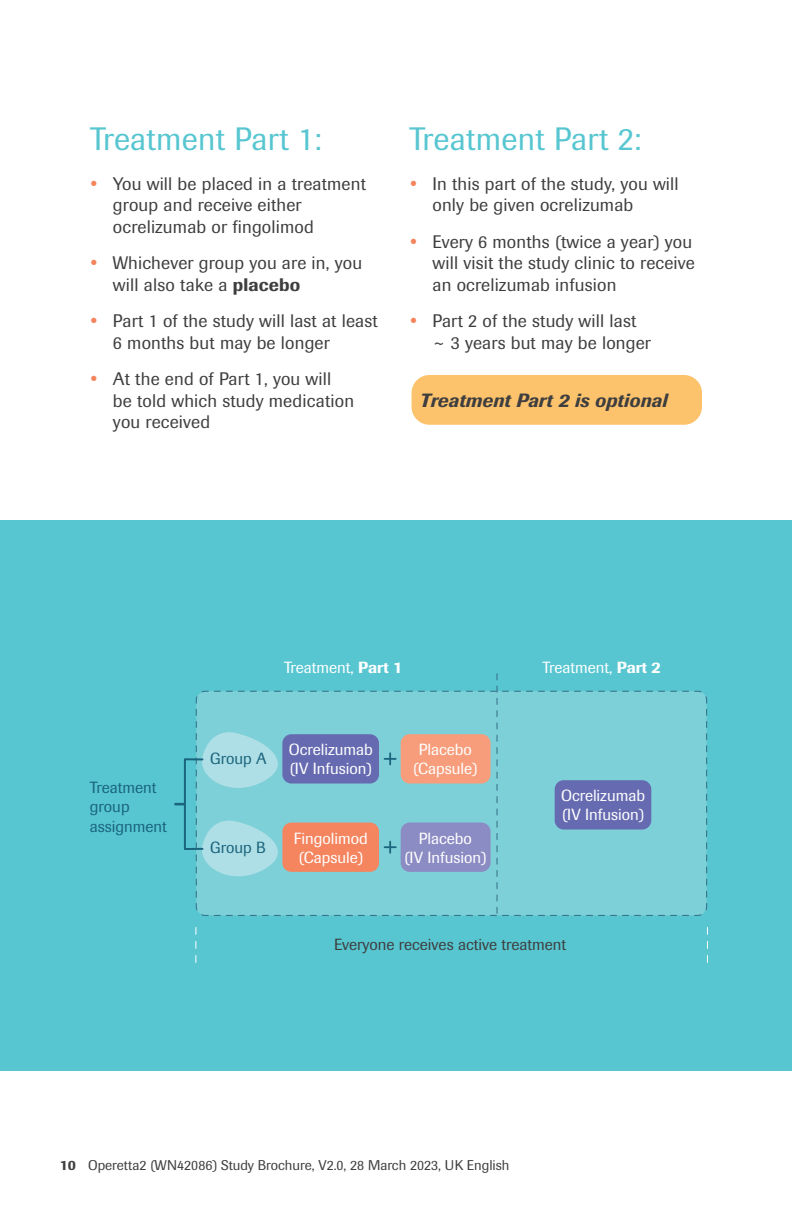
<style>
.page{position:relative;width:792px;height:1224px;background:#fff}
.page>*{position:absolute;margin:0;border:0;box-sizing:border-box;transform-origin:0 0}
.t1{font:32px "Imago";letter-spacing:.01em;color:#57c6d1}
.t2{font:italic 500 19px "Imago";letter-spacing:.01em;color:#3e3e3f}
.t3{font:18px/21.6px "Imago";letter-spacing:.01em;color:#3e3e3f}
.t4{font:16px/19.2px "Imago";color:#fff}
.t5{font:16px/19.2px "Imago";color:#1a647d}
.t6{font:16px "Imago";color:#3e3e3f}
.t7{font:14px "Imago";color:#3e3e3f}
.s1{font-weight:500}
</style>
<div class="page">
<div style="left:0;top:520px;width:792px;height:550px;background:#57c6d1"></div>
<svg style="left:692px;top:690px;width:16px;height:226px;background:#77cbd4"></svg>
<div style="left:412px;top:375px;width:290px;height:50px;background:#fdc36c;border-radius:18px"></div>
<svg style="left:174px;top:674px;width:518px;height:242px;background:#82c0cb"></svg>
<svg style="left:195px;top:927px;width:1px;height:36px"></svg>
<svg style="left:707px;top:927px;width:1px;height:36px"></svg>
<h1 class="t1" style="left:90px;top:120px;width:233px">Treatment Part 1:</h1>
<p class="t3" style="left:113px;top:173px;width:254px">You will be placed in a treatment group and receive either ocrelizumab or fingolimod</p>
<p class="t3" style="left:113px;top:252px;width:251px">Whichever group you are in, you will also take a <span class="s1">placebo</span></p>
<p class="t3" style="left:113px;top:310px;width:266px">Part 1 of the study will last at least<br>6 months but may be longer</p>
<p class="t3" style="left:113px;top:368px;width:243px">At the end of Part 1, you will be told which study medication you received</p>
<h1 class="t1" style="left:410px;top:120px;width:233px">Treatment Part 2:</h1>
<p class="t3" style="left:432px;top:173px;width:248px">In this part of the study, you will only be given ocrelizumab</p>
<p class="t3" style="left:432px;top:231px;width:264px">Every 6 months (twice a year) you will visit the study clinic to receive an ocrelizumab infusion</p>
<p class="t3" style="left:432px;top:310px;width:220px">Part 2 of the study will last ~ 3 years but may be longer</p>
<p class="t2" style="left:421px;top:388px;width:249px">Treatment Part 2 is optional</p>
<p class="t4" style="left:284px;top:658px;width:120px">Treatment, <span class="s1">Part 1</span></p>
<p class="t4" style="left:543px;top:658px;width:120px">Treatment, <span class="s1">Part 2</span></p>
<p class="t5" style="left:90px;top:778px;width:79px">Treatment group assignment</p>
<p class="t4" style="left:289px;top:740px;width:86px">Ocrelizumab (IV Infusion)</p>
<p class="t5" style="left:210px;top:749px;width:58px">Group A</p>
<p class="t4" style="left:413px;top:740px;width:66px;text-align:center">Placebo (Capsule)</p>
<p class="t5" style="left:210px;top:838px;width:57px">Group B</p>
<p class="t4" style="left:294px;top:829px;width:76px">Fingolimod (Capsule)</p>
<p class="t4" style="left:404px;top:829px;width:84px;text-align:center">Placebo<br>(IV Infusion)</p>
<p class="t4" style="left:561px;top:786px;width:86px">Ocrelizumab (IV Infusion)</p>
<p class="t6" style="left:334px;top:935px;width:233px">Everyone receives active treatment</p>
<p class="t7" style="left:60px;top:1156px;width:451px"><span class="s1">10</span> Operetta2 (WN42086) Study Brochure, V2.0, 28 March 2023, UK English</p>
</div>
